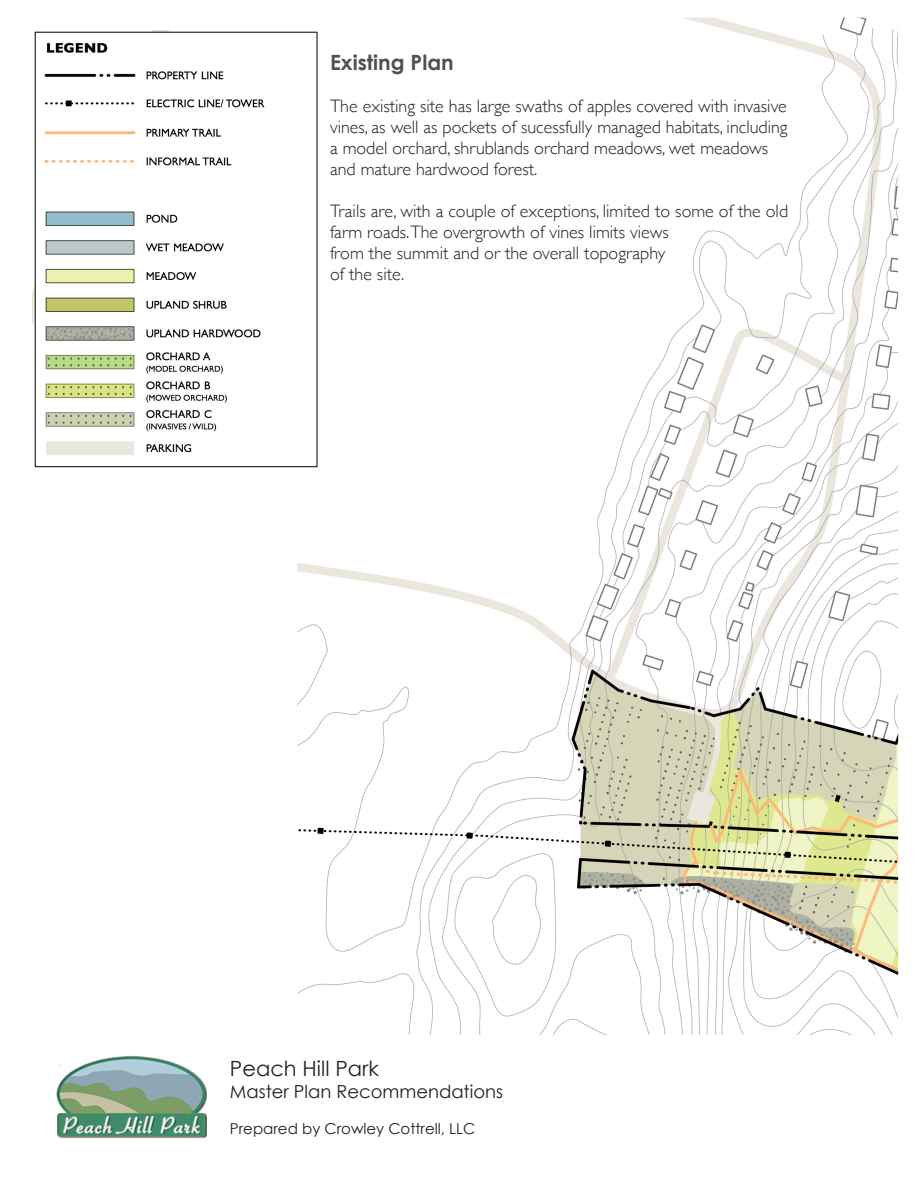
<style>
.page{position:relative;width:918px;height:1188px;background:#fff}
.page>*{position:absolute;margin:0;border:0;box-sizing:border-box;transform-origin:0 0}
.t1{font:21px "Century Gothic";color:#231f20}
.t2{font:700 21px "Century Gothic";color:#505050}
.t3{font:300 18px/21px "Gill Sans";color:#231f20}
.t4{font:18px "Century Gothic";color:#231f20}
.t5{font:15px "Century Gothic";color:#231f20}
</style>
<div class="page">
<img style="left:56px;top:1056px;width:150px;height:83px">
<img style="left:32px;top:31px;width:265px;height:437px">
<img style="left:297px;top:18px;width:601px;height:1017px">
<p class="t2" style="left:330px;top:49px;width:125px">Existing Plan</p>
<p class="t3" style="left:330px;top:95px;width:459px">The existing site has large swaths of apples covered with invasive vines, as well as pockets of sucessfully managed habitats, including a model orchard, shrublands orchard meadows, wet meadows and mature hardwood forest.</p>
<p class="t3" style="left:330px;top:200px;width:460px">Trails are, with a couple of exceptions, limited to some of the old farm roads.The overgrowth of vines limits views<br>from the summit and or the overall topography<br>of the site.</p>
<p class="t1" style="left:230px;top:1055px;width:151px">Peach Hill Park</p>
<p class="t4" style="left:230px;top:1080px;width:275px">Master Plan Recommendations</p>
<p class="t5" style="left:230px;top:1119px;width:247px">Prepared by Crowley Cottrell, LLC</p>
</div>
